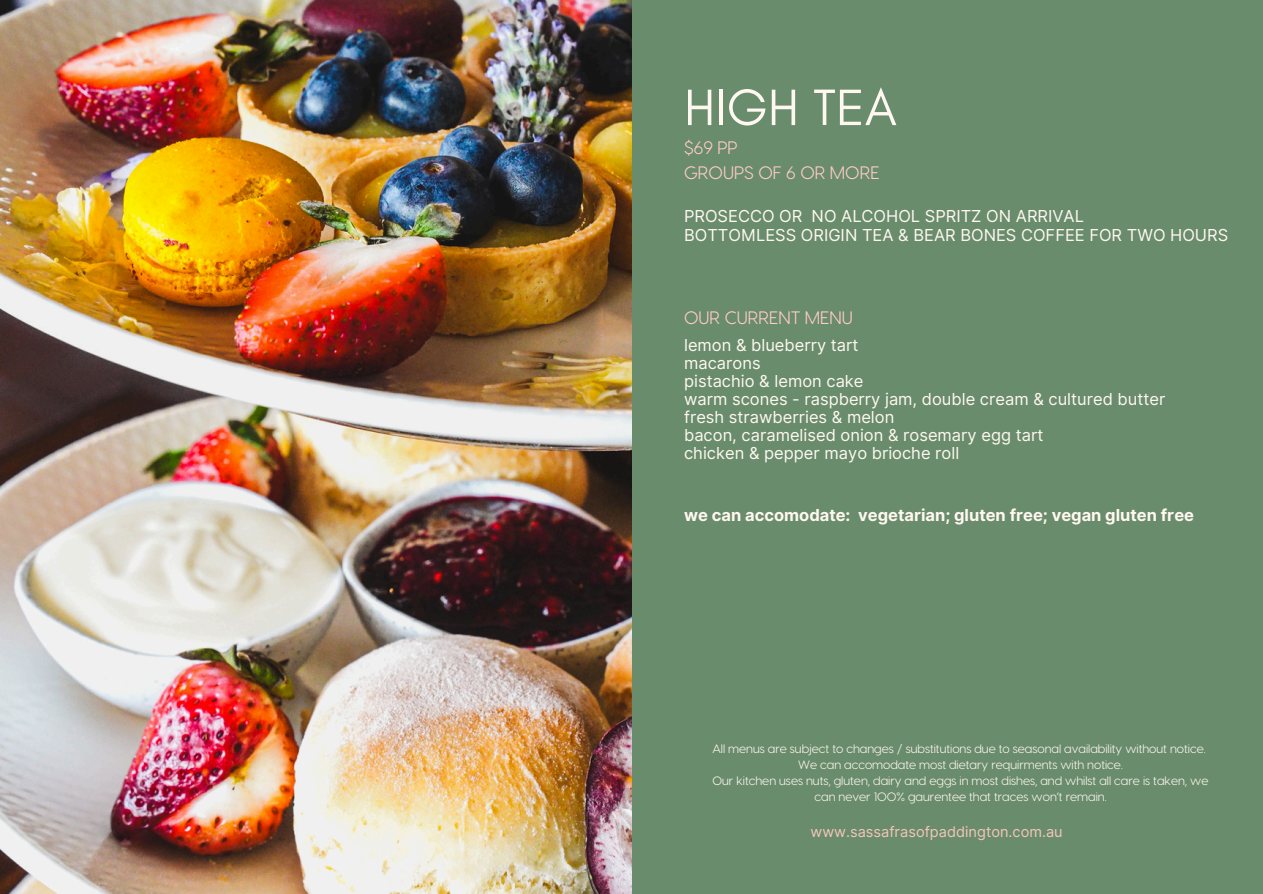
<style>
.page{position:relative;width:1263px;height:894px;background:#fff}
.page>*{position:absolute;margin:0;border:0;box-sizing:border-box;transform-origin:0 0}
.t1{font:52.05px "Glacial Indifference";color:#fff8f0}
.t2{font:18px/24.8px "Visby CF";color:#ffcbcb}
.t3{font:16.5px/18px "Inter";color:#fff8f0}
.t4{font:700 16.5px "Inter";color:#fff8f0}
.t5{font:14.55px "Inter";color:#f4c6b8}
.t6{font:12.15px/16.2px "Visby CF";color:#fff8f0;text-align:center}
</style>
<div class="page">
<div style="left:0;top:0;width:1263px;height:893px;background:#698c6c"></div>
<img style="left:0;top:0;width:631px;height:893px">
<p class="t1" style="left:684px;top:76px;width:214px">HIGH TEA</p>
<p class="t2" style="left:684px;top:134px;width:197px">$69 PP<br>GROUPS OF 6 OR MORE</p>
<h4 class="t3" style="left:684px;top:206px;width:401px">PROSECCO OR NO ALCOHOL SPRITZ ON ARRIVAL</h4>
<h3 class="t3" style="left:684px;top:226px;width:546px">BOTTOMLESS ORIGIN TEA &amp; BEAR BONES COFFEE FOR TWO HOURS</h3>
<h5 class="t2" style="left:684px;top:304px;width:170px">OUR CURRENT MENU</h5>
<h2 class="t3" style="left:684px;top:336px;width:483px">lemon &amp; blueberry tart<br>macarons<br>pistachio &amp; lemon cake<br>warm scones - raspberry jam, double cream &amp; cultured butter fresh strawberries &amp; melon<br>bacon, caramelised onion &amp; rosemary egg tart<br>chicken &amp; pepper mayo brioche roll</h2>
<p class="t4" style="left:684px;top:504px;width:511px">we can accomodate: vegetarian; gluten free; vegan gluten free</p>
<h2 class="t6" style="left:712px;top:739px;width:495px">All menus are subject to changes / substitutions due to seasonal availability without notice.</h2>
<h2 class="t6" style="left:798px;top:755px;width:326px">We can accomodate most dietary requirments with notice.</h2>
<h2 class="t6" style="left:712px;top:772px;width:497px">Our kitchen uses nuts, gluten, dairy and eggs in most dishes, and whilst all care is taken, we can never 100% gaurentee that traces won’t remain.</h2>
<h1 class="t5" style="left:810px;top:822px;width:254px">www.sassafrasofpaddington.com.au</h1>
</div>
